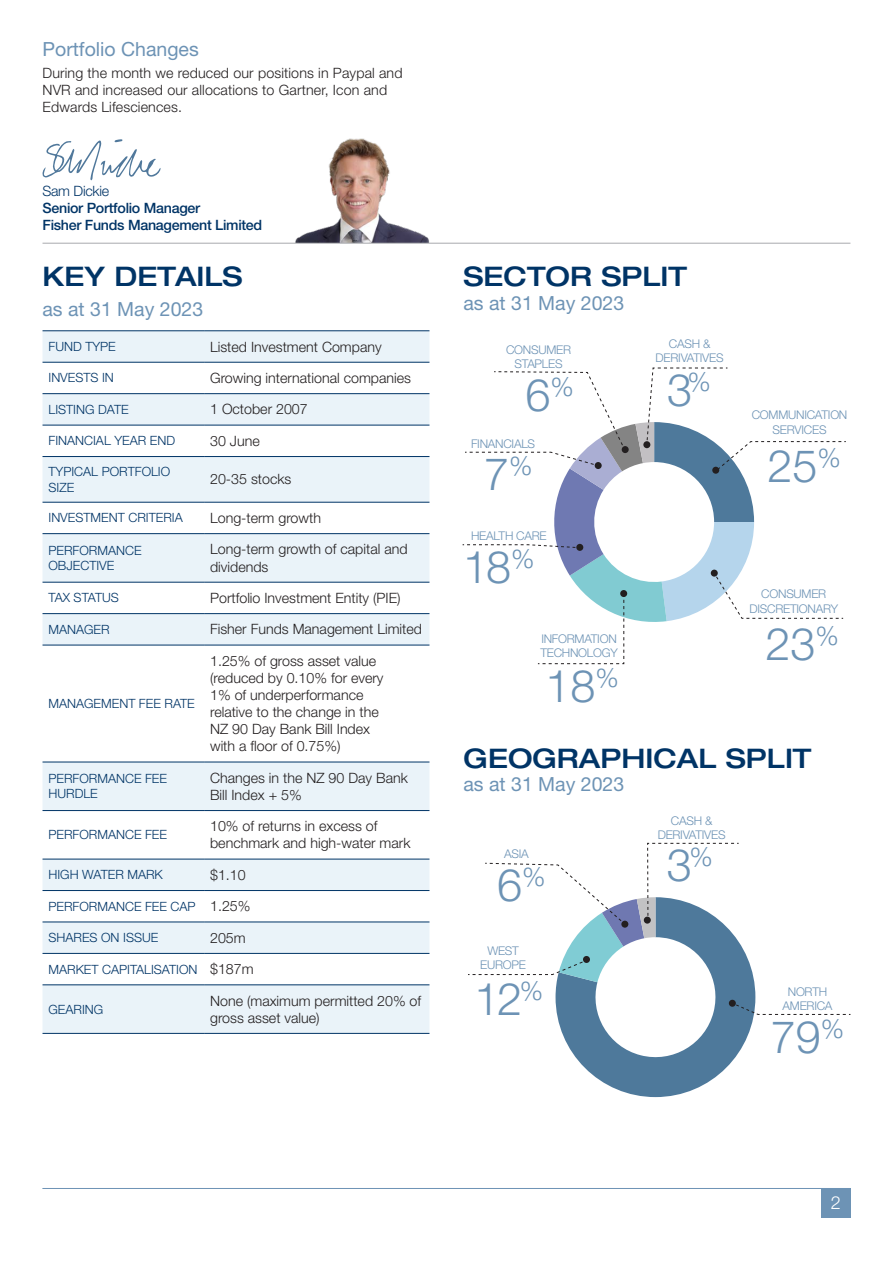
<style>
.page{position:relative;width:893px;height:1263px;background:#fff}
.page>*{position:absolute;margin:0;border:0;box-sizing:border-box;transform-origin:0 0}
.t1{font:300 45px "Helvetica Neue LT Std";color:#6d93b5}
.t2{font:500 expanded 27px "Helvetica Neue LT Std";color:#003466}
.t3{font:19.5px "Helvetica Neue LT Std";color:#6d93b5}
.t4{font:300 18px "Helvetica Neue LT Std";color:#fff}
.t5{font:300 14.25px/17.1px "Helvetica Neue LT Std";color:#231f20}
.t6{font:500 14.25px/17.1px "Helvetica Neue LT Std";letter-spacing:-.02em;color:#003466}
.t7{font:300 14.25px "Helvetica Neue LT Std";letter-spacing:-.02em;color:#003466}
.t8{font:300 12.75px/15.3px "Helvetica Neue LT Std";color:#003466}
.t9{font:300 12px/14.4px "Helvetica Neue LT Std";letter-spacing:-.02em;color:#6d93b5;text-align:center}
.s1{font-size:14.25px;color:#231f20}
</style>
<div class="page">
<hr style="left:42px;top:1188px;width:808px;height:1px;background:#6d93b5">
<div style="left:821px;top:1188px;width:29px;height:30px;background:#6d93b5"></div>
<svg style="left:43px;top:331px;width:386px;height:702px;fill:#eaf3f9"></svg>
<hr style="left:43px;top:330px;width:161px;height:1px;background:#003466">
<hr style="left:204px;top:330px;width:225px;height:1px;background:#003466">
<hr style="left:43px;top:362px;width:161px;height:1px;background:#003466">
<hr style="left:204px;top:362px;width:225px;height:1px;background:#003466">
<hr style="left:43px;top:393px;width:161px;height:1px;background:#003466">
<hr style="left:204px;top:393px;width:225px;height:1px;background:#003466">
<hr style="left:43px;top:425px;width:161px;height:1px;background:#003466">
<hr style="left:204px;top:425px;width:225px;height:1px;background:#003466">
<hr style="left:43px;top:456px;width:161px;height:1px;background:#003466">
<hr style="left:43px;top:502px;width:161px;height:1px;background:#003466">
<hr style="left:43px;top:533px;width:161px;height:1px;background:#003466">
<hr style="left:43px;top:582px;width:161px;height:1px;background:#003466">
<hr style="left:43px;top:613px;width:161px;height:1px;background:#003466">
<hr style="left:43px;top:645px;width:161px;height:1px;background:#003466">
<hr style="left:43px;top:762px;width:161px;height:1px;background:#003466">
<hr style="left:43px;top:810px;width:161px;height:1px;background:#003466">
<hr style="left:43px;top:859px;width:161px;height:1px;background:#003466">
<hr style="left:43px;top:890px;width:161px;height:1px;background:#003466">
<hr style="left:43px;top:921px;width:161px;height:1px;background:#003466">
<hr style="left:43px;top:953px;width:161px;height:1px;background:#003466">
<hr style="left:43px;top:984px;width:161px;height:1px;background:#003466">
<hr style="left:43px;top:1033px;width:161px;height:1px;background:#003466">
<hr style="left:204px;top:456px;width:225px;height:1px;background:#003466">
<hr style="left:204px;top:502px;width:225px;height:1px;background:#003466">
<hr style="left:204px;top:533px;width:225px;height:1px;background:#003466">
<hr style="left:204px;top:582px;width:225px;height:1px;background:#003466">
<hr style="left:204px;top:613px;width:225px;height:1px;background:#003466">
<hr style="left:204px;top:645px;width:225px;height:1px;background:#003466">
<hr style="left:204px;top:762px;width:225px;height:1px;background:#003466">
<hr style="left:204px;top:810px;width:225px;height:1px;background:#003466">
<hr style="left:204px;top:859px;width:225px;height:1px;background:#003466">
<hr style="left:204px;top:890px;width:225px;height:1px;background:#003466">
<hr style="left:204px;top:921px;width:225px;height:1px;background:#003466">
<hr style="left:204px;top:953px;width:225px;height:1px;background:#003466">
<hr style="left:204px;top:984px;width:225px;height:1px;background:#003466">
<hr style="left:204px;top:1033px;width:225px;height:1px;background:#003466">
<svg style="left:468px;top:842px;width:383px;height:255px"></svg>
<div style="left:583px;top:956px;width:7px;height:7px;background:#231f20;border-radius:50%"></div>
<img style="left:295px;top:138px;width:134px;height:104px">
<svg style="left:42px;top:139px;width:119px;height:41px"></svg>
<hr style="left:43px;top:243px;width:807px;height:1px;background:#a8a9ad">
<svg style="left:462px;top:367px;width:384px;height:297px"></svg>
<h3 class="t3" style="left:43px;top:38px;width:158px">Portfolio Changes</h3>
<p class="t5" style="left:43px;top:64px;width:362px">During the month we reduced our positions in Paypal and<br>NVR and increased our allocations to Gartner, Icon and<br>Edwards Lifesciences.</p>
<p class="t7" style="left:43px;top:182px;width:68px">Sam Dickie</p>
<p class="t6" style="left:43px;top:200px;width:221px">Senior Portfolio Manager<br>Fisher Funds Management Limited</p>
<h2 class="t2" style="left:43px;top:260px;width:202px">KEY DETAILS</h2>
<h3 class="t3" style="left:43px;top:297px;width:162px">as at 31 May 2023</h3>
<p class="t8" style="left:49px;top:339px;width:69px">FUND TYPE</p>
<p class="t5" style="left:210px;top:338px;width:173px">Listed Investment Company</p>
<p class="t8" style="left:49px;top:370px;width:67px">INVESTS IN</p>
<p class="t5" style="left:210px;top:369px;width:202px">Growing international companies</p>
<p class="t8" style="left:49px;top:401px;width:82px">LISTING DATE</p>
<p class="t5" style="left:210px;top:401px;width:99px">1 October 2007</p>
<p class="t8" style="left:49px;top:433px;width:128px">FINANCIAL YEAR END</p>
<p class="t5" style="left:210px;top:432px;width:51px">30 June</p>
<p class="t8" style="left:49px;top:464px;width:123px">TYPICAL PORTFOLIO<br>SIZE</p>
<p class="t5" style="left:210px;top:470px;width:83px">20-35 stocks</p>
<p class="t8" style="left:49px;top:510px;width:136px">INVESTMENT CRITERIA</p>
<p class="t5" style="left:210px;top:509px;width:112px">Long-term growth</p>
<p class="t8" style="left:49px;top:542px;width:95px">PERFORMANCE<br>OBJECTIVE</p>
<p class="t5" style="left:210px;top:540px;width:199px">Long-term growth of capital and dividends</p>
<p class="t8" style="left:49px;top:590px;width:72px">TAX STATUS</p>
<p class="t5" style="left:210px;top:589px;width:192px">Portfolio Investment Entity (PIE)</p>
<p class="t8" style="left:49px;top:621px;width:63px">MANAGER</p>
<p class="t5" style="left:210px;top:620px;width:213px">Fisher Funds Management Limited</p>
<p class="t8" style="left:49px;top:696px;width:148px">MANAGEMENT FEE RATE</p>
<p class="t5" style="left:210px;top:652px;width:175px">1.25% of gross asset value (reduced by 0.10% for every<br>1% of underperformance relative to the change in the<br>NZ 90 Day Bank Bill Index with a floor of 0.75%)</p>
<p class="t8" style="left:49px;top:771px;width:120px">PERFORMANCE FEE<br>HURDLE</p>
<p class="t5" style="left:210px;top:769px;width:199px">Changes in the NZ 90 Day Bank<br>Bill Index + 5%</p>
<p class="t8" style="left:49px;top:827px;width:120px">PERFORMANCE FEE</p>
<p class="t5" style="left:210px;top:817px;width:202px">10% of returns in excess of benchmark and high-water mark</p>
<p class="t8" style="left:49px;top:867px;width:116px">HIGH WATER MARK</p>
<p class="t5" style="left:210px;top:866px;width:37px">$1.10</p>
<p class="t8" style="left:49px;top:898px;width:203px">PERFORMANCE FEE CAP <span class="s1">1.25%</span></p>
<p class="t8" style="left:49px;top:930px;width:111px">SHARES ON ISSUE</p>
<p class="t5" style="left:210px;top:929px;width:37px">205m</p>
<p class="t8" style="left:49px;top:961px;width:207px">MARKET CAPITALISATION <span class="s1">$187m</span></p>
<p class="t8" style="left:49px;top:1001px;width:56px">GEARING</p>
<p class="t5" style="left:210px;top:992px;width:213px">None (maximum permitted 20% of gross asset value)</p>
<h2 class="t2" style="left:463px;top:260px;width:225px">SECTOR SPLIT</h2>
<h3 class="t3" style="left:463px;top:291px;width:162px">as at 31 May 2023</h3>
<p class="t9" style="left:506px;top:342px;width:67px">CONSUMER<br>STAPLES</p>
<h1 class="t1" style="left:525px;top:368px;width:50px">6<sup>%</sup></h1>
<p class="t9" style="left:471px;top:436px;width:66px">FINANCIALS</p>
<h1 class="t1" style="left:484px;top:447px;width:50px">7<sup>%</sup></h1>
<p class="t9" style="left:471px;top:529px;width:77px">HEALTH CARE</p>
<h1 class="t1" style="left:463px;top:539px;width:73px">18<sup>%</sup></h1>
<p class="t9" style="left:540px;top:631px;width:79px;text-align:left">INFORMATION<br>TECHNOLOGY</p>
<h1 class="t1" style="left:545px;top:658px;width:75px">18<sup>%</sup></h1>
<p class="t9" style="left:656px;top:336px;width:69px">CASH &amp;<br>DERIVATIVES</p>
<h1 class="t1" style="left:667px;top:363px;width:45px">3<sup>%</sup></h1>
<p class="t9" style="left:752px;top:408px;width:97px">COMMUNICATION<br>SERVICES</p>
<h1 class="t1" style="left:767px;top:438px;width:75px">25<sup>%</sup></h1>
<p class="t9" style="left:749px;top:587px;width:90px">CONSUMER<br>DISCRETIONARY</p>
<h1 class="t1" style="left:766px;top:616px;width:75px">23<sup>%</sup></h1>
<h2 class="t2" style="left:463px;top:741px;width:349px">GEOGRAPHICAL SPLIT</h2>
<h3 class="t3" style="left:463px;top:773px;width:162px">as at 31 May 2023</h3>
<p class="t9" style="left:504px;top:846px;width:26px">ASIA</p>
<h1 class="t1" style="left:497px;top:857px;width:50px">6<sup>%</sup></h1>
<p class="t9" style="left:480px;top:943px;width:47px">WEST<br>EUROPE</p>
<h1 class="t1" style="left:474px;top:971px;width:70px">12<sup>%</sup></h1>
<p class="t9" style="left:658px;top:813px;width:69px">CASH &amp;<br>DERIVATIVES</p>
<h1 class="t1" style="left:667px;top:837px;width:48px">3<sup>%</sup></h1>
<p class="t9" style="left:783px;top:984px;width:51px">NORTH<br>AMERICA</p>
<h1 class="t1" style="left:771px;top:1010px;width:75px">79<sup>%</sup></h1>
<p class="t4" style="left:831px;top:1191px;width:12px">2</p>
</div>
